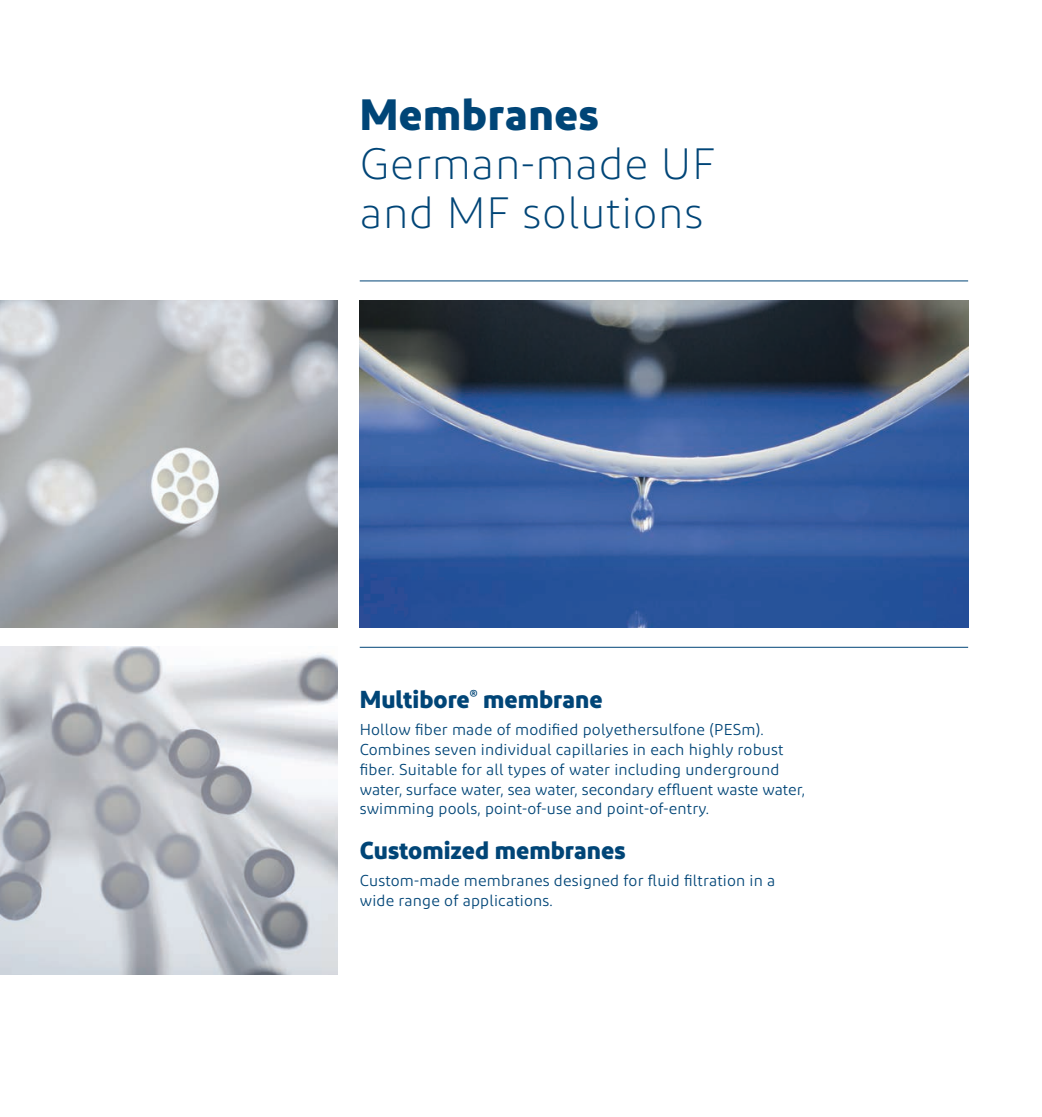
<style>
.page{position:relative;width:1042px;height:1117px;background:#fff}
.page>*{position:absolute;margin:0;border:0;box-sizing:border-box;transform-origin:0 0}
.t1{font:300 43.75px/49px "Diodrum";letter-spacing:.015em;color:#004577}
.t2{font:700 43.75px "Diodrum";letter-spacing:.015em;color:#004577}
.t3{font:700 24.5px "Diodrum";color:#004577}
.t4{font:15.75px/19.6px "Diodrum";letter-spacing:.01em;color:#004577}
</style>
<div class="page">
<img style="left:0;top:300px;width:337px;height:327px">
<img style="left:360px;top:300px;width:608px;height:327px">
<hr style="left:360px;top:280px;width:608px;height:1px;background:#004577">
<hr style="left:360px;top:646px;width:608px;height:1px;background:#004577">
<img style="left:0;top:646px;width:337px;height:328px">
<h1 class="t2" style="left:360px;top:86px;width:240px">Membranes</h1>
<h1 class="t1" style="left:360px;top:139px;width:357px">German-made UF and MF solutions</h1>
<h2 class="t3" style="left:360px;top:682px;width:244px">Multibore<sup>®</sup> membrane</h2>
<p class="t4" style="left:360px;top:719px;width:447px">Hollow fiber made of modified polyethersulfone (PESm).<br>Combines seven individual capillaries in each highly robust fiber. Suitable for all types of water including underground water, surface water, sea water, secondary effluent waste water, swimming pools, point-of-use and point-of-entry.</p>
<h2 class="t3" style="left:360px;top:833px;width:267px">Customized membranes</h2>
<p class="t4" style="left:360px;top:870px;width:417px">Custom-made membranes designed for fluid filtration in a wide range of applications.</p>
</div>
